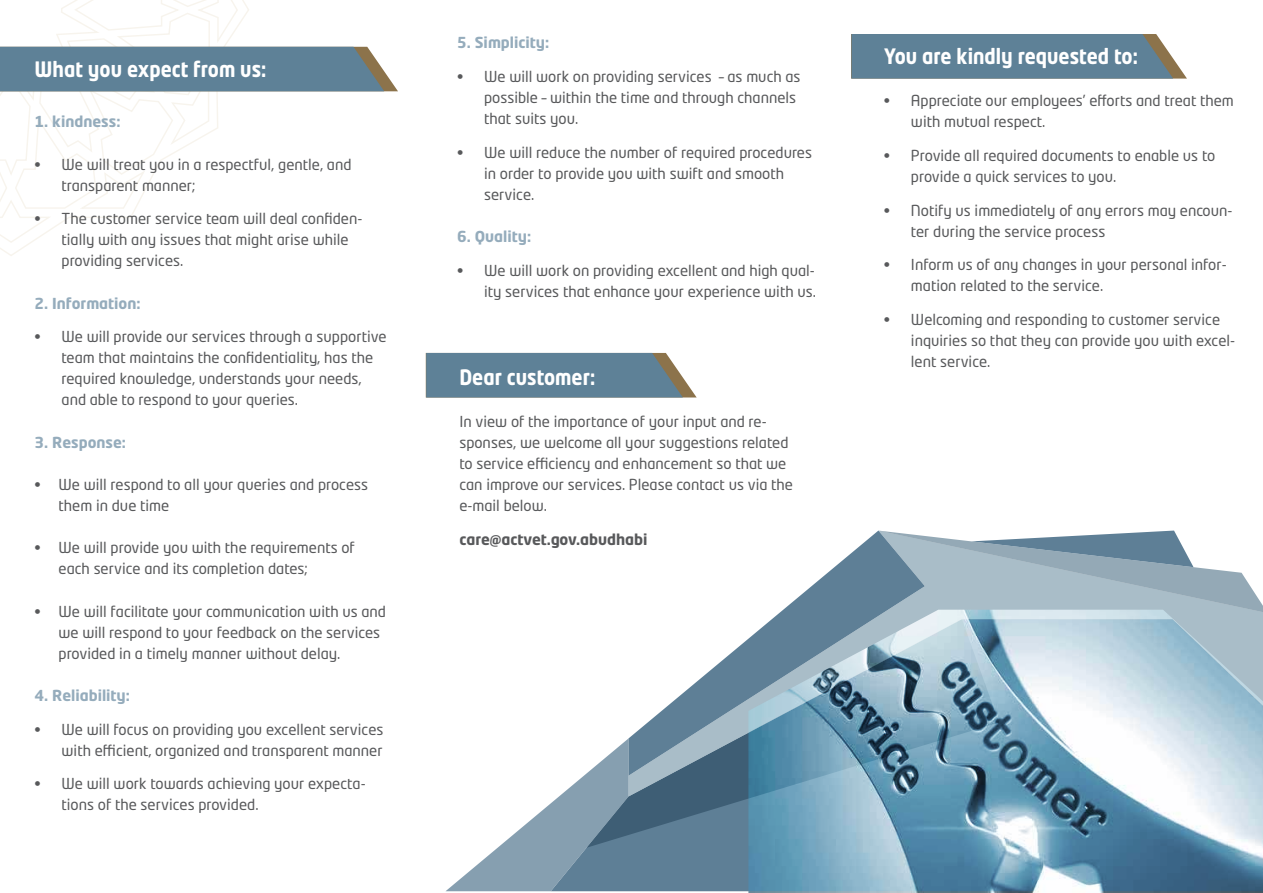
<style>
.page{position:relative;width:1263px;height:893px;background:#fff}
.page>*{position:absolute;margin:0;border:0;box-sizing:border-box;transform-origin:0 0}
.t1{font:700 21px "Neo Tech Std";color:#fff;scale:.9 1}
.t2{font:15px/21px "Neo Tech Std";color:#58595b}
.t3{font:700 15px "Neo Tech Std";color:#95acbc}
.t4{font:700 15px "Neo Tech Std";color:#58595b}
</style>
<div class="page">
<svg style="left:426px;top:353px;width:271px;height:44px;background:#698799"></svg>
<svg style="left:0;top:0;width:250px;height:256px"></svg>
<div style="left:628px;top:848px;width:120px;height:43px;background:#5e7f96"></div>
<svg style="left:783px;top:531px;width:95px;height:79px"></svg>
<svg style="left:446px;top:774px;width:182px;height:117px"></svg>
<svg style="left:878px;top:531px;width:385px;height:79px"></svg>
<svg style="left:586px;top:639px;width:162px;height:209px"></svg>
<img style="left:748px;top:610px;width:515px;height:283px">
<svg style="left:0;top:47px;width:398px;height:44px;background:#658598"></svg>
<svg style="left:851px;top:34px;width:336px;height:45px;background:#678698"></svg>
<h1 class="t1" style="left:35px;top:55px;width:259px">What you expect from us:</h1>
<p class="t3" style="left:35px;top:112px;width:87px">1. kindness:</p>
<p class="t2" style="left:62px;top:153px;width:291px">We will treat you in a respectful, gentle, and</p>
<p class="t2" style="left:35px;top:153px;width:8px">•</p>
<p class="t2" style="left:35px;top:208px;width:8px">•</p>
<p class="t2" style="left:62px;top:174px;width:136px">transparent manner;</p>
<p class="t2" style="left:62px;top:208px;width:302px">The customer service team will deal confiden-</p>
<p class="t2" style="left:62px;top:229px;width:289px">tially with any issues that might arise while</p>
<p class="t2" style="left:62px;top:250px;width:123px">providing services.</p>
<p class="t3" style="left:35px;top:294px;width:108px">2. Information:</p>
<p class="t2" style="left:62px;top:326px;width:326px">We will provide our services through a supportive</p>
<p class="t2" style="left:35px;top:326px;width:8px">•</p>
<p class="t2" style="left:62px;top:347px;width:313px">team that maintains the confidentiality, has the required knowledge, understands your needs, and able to respond to your queries.</p>
<p class="t3" style="left:35px;top:433px;width:93px">3. Response:</p>
<p class="t2" style="left:59px;top:474px;width:311px">We will respond to all your queries and process</p>
<p class="t2" style="left:35px;top:474px;width:8px">•</p>
<p class="t2" style="left:35px;top:537px;width:8px">•</p>
<p class="t2" style="left:35px;top:600px;width:8px">•</p>
<p class="t2" style="left:59px;top:495px;width:112px">them in due time</p>
<p class="t2" style="left:59px;top:537px;width:298px">We will provide you with the requirements of</p>
<p class="t2" style="left:59px;top:558px;width:251px">each service and its completion dates;</p>
<p class="t2" style="left:59px;top:600px;width:329px">We will facilitate your communication with us and</p>
<p class="t2" style="left:59px;top:621px;width:323px">we will respond to your feedback on the services provided in a timely manner without delay.</p>
<p class="t3" style="left:35px;top:686px;width:97px">4. Reliability:</p>
<p class="t2" style="left:62px;top:718px;width:323px">We will focus on providing you excellent services</p>
<p class="t2" style="left:35px;top:718px;width:8px">•</p>
<p class="t2" style="left:35px;top:773px;width:8px">•</p>
<p class="t2" style="left:62px;top:739px;width:323px">with efficient, organized and transparent manner</p>
<p class="t2" style="left:62px;top:773px;width:306px">We will work towards achieving your expecta-</p>
<p class="t2" style="left:62px;top:794px;width:198px">tions of the services provided.</p>
<p class="t3" style="left:457px;top:33px;width:94px">5. Simplicity:</p>
<p class="t2" style="left:457px;top:66px;width:8px">•</p>
<p class="t2" style="left:457px;top:142px;width:8px">•</p>
<p class="t2" style="left:484px;top:66px;width:229px">We will work on providing services</p>
<p class="t2" style="left:719px;top:66px;width:83px">– as much as</p>
<p class="t2" style="left:484px;top:87px;width:314px">possible – within the time and through channels that suits you.</p>
<p class="t2" style="left:484px;top:142px;width:329px">We will reduce the number of required procedures</p>
<p class="t2" style="left:484px;top:163px;width:302px">in order to provide you with swift and smooth service.</p>
<p class="t3" style="left:457px;top:227px;width:76px">6. Quality:</p>
<p class="t2" style="left:457px;top:260px;width:8px">•</p>
<p class="t2" style="left:484px;top:260px;width:332px">We will work on providing excellent and high qual-</p>
<p class="t2" style="left:484px;top:281px;width:333px">ity services that enhance your experience with us.</p>
<h1 class="t1" style="left:459px;top:363px;width:152px">Dear customer:</h1>
<p class="t2" style="left:459px;top:411px;width:309px">In view of the importance of your input and re-</p>
<p class="t2" style="left:459px;top:453px;width:335px">to service efficiency and enhancement so that we can improve our services. Please contact us via the -e mail below.</p>
<p class="t4" style="left:459px;top:530px;width:190px">care@actvet.gov.abudhabi</p>
<p class="t2" style="left:459px;top:432px;width:331px">sponses, we welcome all your suggestions related</p>
<h1 class="t1" style="left:884px;top:43px;width:284px">You are kindly requested to:</h1>
<p class="t2" style="left:911px;top:90px;width:324px">Appreciate our employees’ efforts and treat them</p>
<p class="t2" style="left:884px;top:90px;width:8px">•</p>
<p class="t2" style="left:884px;top:145px;width:8px">•</p>
<p class="t2" style="left:911px;top:111px;width:136px">with mutual respect.</p>
<p class="t2" style="left:911px;top:145px;width:306px">Provide all required documents to enable us to</p>
<p class="t2" style="left:911px;top:166px;width:207px">provide a quick services to you.</p>
<p class="t2" style="left:884px;top:199px;width:8px">•</p>
<p class="t2" style="left:911px;top:199px;width:323px">Notify us immediately of any errors may encoun-</p>
<p class="t2" style="left:911px;top:220px;width:196px">ter during the service process</p>
<p class="t2" style="left:884px;top:254px;width:8px">•</p>
<p class="t2" style="left:911px;top:254px;width:317px">Inform us of any changes in your personal infor-</p>
<p class="t2" style="left:911px;top:275px;width:194px">mation related to the service.</p>
<p class="t2" style="left:884px;top:309px;width:8px">•</p>
<p class="t2" style="left:911px;top:309px;width:311px">Welcoming and responding to customer service</p>
<p class="t2" style="left:911px;top:330px;width:326px">inquiries so that they can provide you with excel-</p>
<p class="t2" style="left:911px;top:351px;width:81px">lent service.</p>
</div>
